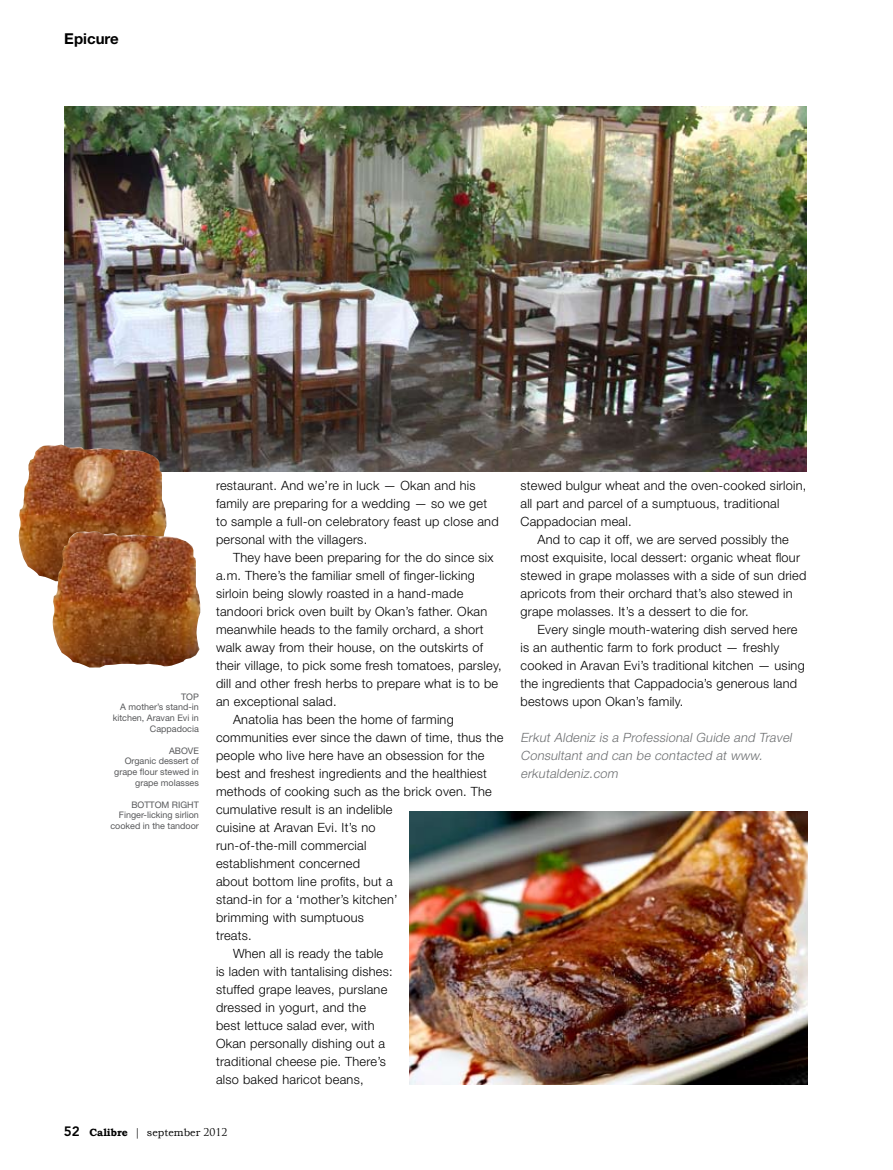
<style>
.page{position:relative;width:893px;height:1170px;background:#fff}
.page>*{position:absolute;margin:0;border:0;box-sizing:border-box;transform-origin:0 0}
.t1{font:700 15px "Helvetica Neue";color:#000}
.t2{font:300 12.75px/18px "Helvetica Neue";letter-spacing:.02em;color:#000}
.t3{font:italic 300 12.75px/18px "Helvetica Neue";color:#6d6f71}
.t4{font:10.5px "Bookman Old Style";color:#000}
.t5{font:9px/10.8px "Helvetica Neue LT Std";color:#58595b;text-align:right}
.s1{font-family:"Avenir LT Std";font-weight:800;font-size:13.5px}
.s2{font-weight:700}
.s3{font-family:"Trajan Pro"}
</style>
<div class="page">
<img style="left:65px;top:106px;width:741px;height:365px">
<img style="left:19px;top:444px;width:148px;height:136px">
<img style="left:53px;top:531px;width:148px;height:136px">
<img style="left:409px;top:811px;width:399px;height:273px">
<p class="t1" style="left:64px;top:29px;width:56px">Epicure</p>
<p class="t5" style="left:113px;top:690px;width:88px">TOP<br>A mother’s stand-in kitchen, Aravan Evi in<br>Cappadocia</p>
<p class="t5" style="left:114px;top:744px;width:86px">ABOVE<br>Organic dessert of grape flour stewed in grape molasses</p>
<p class="t5" style="left:110px;top:798px;width:90px">BOTTOM RIGHT<br>Finger-licking sirlion cooked in the tandoor</p>
<p class="t2" style="left:216px;top:476px;width:284px">restaurant. And we’re in luck — Okan and his family are preparing for a wedding — so we get to sample a full-on celebratory feast up close and personal with the villagers.</p>
<p class="t2" style="left:233px;top:548px;width:262px">They have been preparing for the do since six</p>
<p class="t2" style="left:216px;top:566px;width:261px">a.m. There’s the familiar smell of finger-licking</p>
<p class="t2" style="left:216px;top:584px;width:249px">sirloin being slowly roasted in a hand-made</p>
<p class="t2" style="left:216px;top:602px;width:273px">tandoori brick oven built by Okan’s father. Okan</p>
<p class="t2" style="left:216px;top:620px;width:269px">meanwhile heads to the family orchard, a short</p>
<p class="t2" style="left:216px;top:638px;width:269px">walk away from their house, on the outskirts of</p>
<p class="t2" style="left:216px;top:656px;width:287px">their village, to pick some fresh tomatoes, parsley,</p>
<p class="t2" style="left:216px;top:674px;width:284px">dill and other fresh herbs to prepare what is to be</p>
<p class="t2" style="left:216px;top:692px;width:122px">an exceptional salad.</p>
<p class="t2" style="left:233px;top:710px;width:222px">Anatolia has been the home of farming</p>
<p class="t2" style="left:216px;top:728px;width:289px">communities ever since the dawn of time, thus the</p>
<p class="t2" style="left:216px;top:746px;width:270px">people who live here have an obsession for the</p>
<p class="t2" style="left:216px;top:764px;width:272px">best and freshest ingredients and the healthiest</p>
<p class="t2" style="left:216px;top:782px;width:277px">methods of cooking such as the brick oven. The</p>
<p class="t2" style="left:216px;top:800px;width:178px">cumulative result is an indelible</p>
<p class="t2" style="left:216px;top:818px;width:161px">cuisine at Aravan Evi. It’s no</p>
<p class="t2" style="left:216px;top:836px;width:152px">run-of-the-mill commercial</p>
<p class="t2" style="left:216px;top:854px;width:145px">establishment concerned</p>
<p class="t2" style="left:216px;top:872px;width:178px">about bottom line profits, but a</p>
<p class="t2" style="left:216px;top:890px;width:183px">stand-in for a ‘mother’s kitchen’</p>
<p class="t2" style="left:216px;top:908px;width:149px">brimming with sumptuous</p>
<p class="t2" style="left:216px;top:926px;width:37px">treats.</p>
<p class="t2" style="left:233px;top:944px;width:152px">When all is ready the table</p>
<p class="t2" style="left:216px;top:962px;width:178px">is laden with tantalising dishes:</p>
<p class="t2" style="left:216px;top:980px;width:173px">stuffed grape leaves, purslane</p>
<p class="t2" style="left:216px;top:998px;width:151px">dressed in yogurt, and the</p>
<p class="t2" style="left:216px;top:1016px;width:160px">best lettuce salad ever, with</p>
<p class="t2" style="left:216px;top:1034px;width:171px">Okan personally dishing out a</p>
<p class="t2" style="left:216px;top:1052px;width:171px">traditional cheese pie. There’s</p>
<p class="t2" style="left:216px;top:1070px;width:149px">also baked haricot beans,</p>
<p class="t4" style="left:64px;top:1126px;width:165px"><span class="s1">52</span> <span class="s2">Calibre</span> <span class="s3">|</span> september <span class="s3">2012</span></p>
<p class="t2" style="left:520px;top:476px;width:287px">stewed bulgur wheat and the oven-cooked sirloin, all part and parcel of a sumptuous, traditional<br>Cappadocian meal.</p>
<p class="t2" style="left:520px;top:530px;width:287px;text-indent:17px">And to cap it off, we are served possibly the most exquisite, local dessert: organic wheat flour stewed in grape molasses with a side of sun dried apricots from their orchard that’s also stewed in grape molasses. It’s a dessert to die for.</p>
<p class="t2" style="left:520px;top:620px;width:286px;text-indent:17px">Every single mouth-watering dish served here is an authentic farm to fork product — freshly cooked in Aravan Evi’s traditional kitchen — using the ingredients that Cappadocia’s generous land bestows upon Okan’s family.</p>
<p class="t3" style="left:520px;top:728px;width:275px">Erkut Aldeniz is a Professional Guide and Travel<br>Consultant and can be contacted at www. erkutaldeniz.com</p>
</div>
